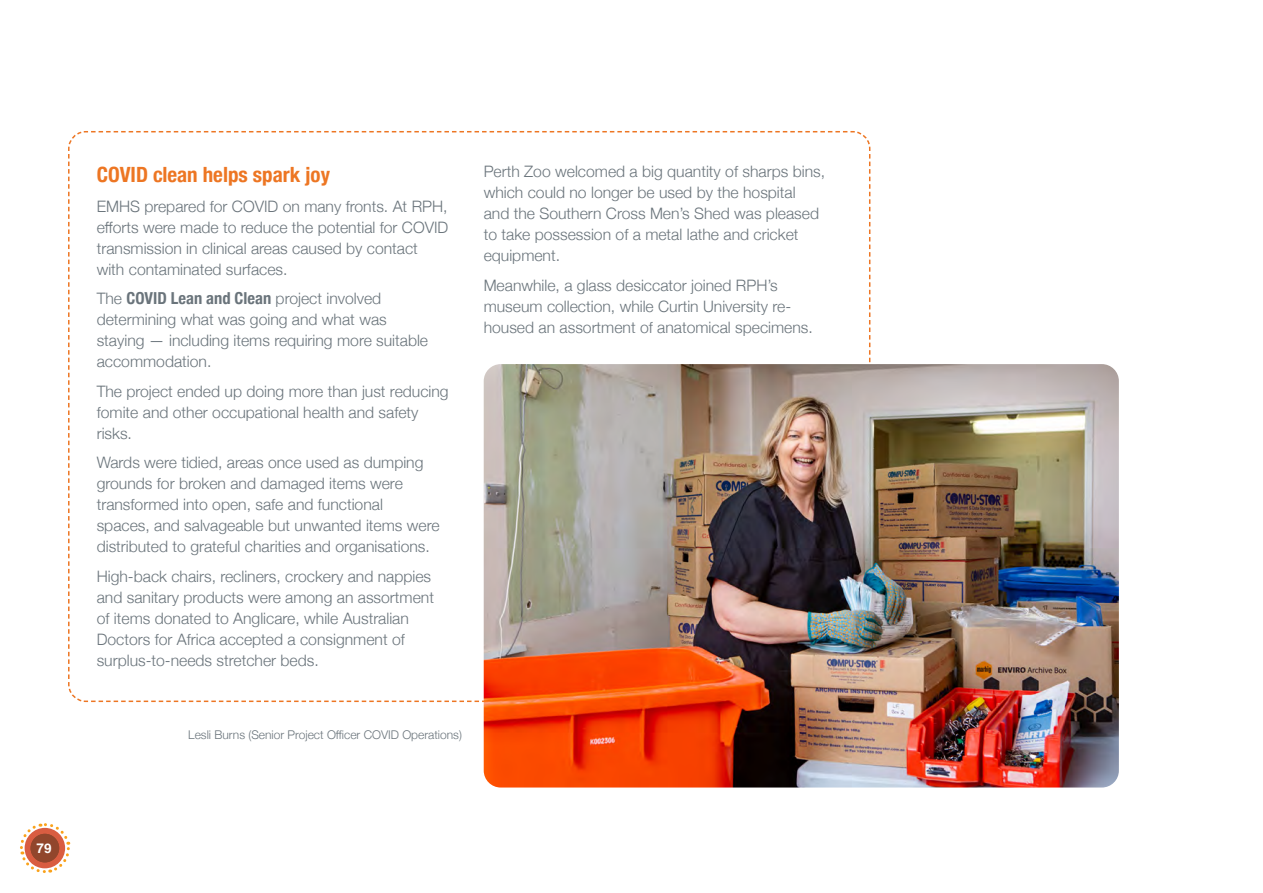
<style>
.page{position:relative;width:1263px;height:893px;background:#fff}
.page>*{position:absolute;margin:0;border:0;box-sizing:border-box;transform-origin:0 0}
.t1{font:700 condensed 21px "Helvetica Neue";color:#ed7623}
.t2{font:300 15.75px/21px "Helvetica Neue";color:#6a747b}
.t3{font:700 13.5px "Helvetica";color:#fff}
.t4{font:300 12px "Helvetica Neue";color:#6a747b}
.s1{font-weight:700;font-stretch:condensed;font-size:16.5px}
</style>
<div class="page">
<svg style="left:68px;top:131px;width:803px;height:572px"></svg>
<img style="left:484px;top:364px;width:635px;height:423px">
<svg style="left:20px;top:823px;width:51px;height:50px"></svg>
<div style="left:31px;top:834px;width:28px;height:28px;background:#91462c;border-radius:50%"></div>
<p class="t3" style="left:37px;top:840px;width:18px">79<sup>79</sup></p>
<h1 class="t1" style="left:97px;top:157px;width:235px">COVID clean helps spark joy</h1>
<p class="t2" style="left:97px;top:194px;width:353px">EMHS prepared for COVID on many fronts. At RPH, efforts were made to reduce the potential for COVID transmission in clinical areas caused by contact with contaminated surfaces.</p>
<p class="t2" style="left:97px;top:287px;width:333px">The <span class="s1">COVID Lean and Clean</span> project involved determining what was going and what was staying — including items requiring more suitable accommodation.</p>
<p class="t2" style="left:97px;top:379px;width:353px">The project ended up doing more than just reducing fomite and other occupational health and safety risks.</p>
<p class="t2" style="left:97px;top:451px;width:344px">Wards were tidied, areas once used as dumping grounds for broken and damaged items were transformed into open, safe and functional spaces, and salvageable but unwanted items were distributed to grateful charities and organisations.</p>
<p class="t2" style="left:97px;top:564px;width:339px">High-back chairs, recliners, crockery and nappies and sanitary products were among an assortment of items donated to Anglicare, while Australian Doctors for Africa accepted a consignment of surplus-to-needs stretcher beds.</p>
<p class="t2" style="left:484px;top:160px;width:343px">Perth Zoo welcomed a big quantity of sharps bins, which could no longer be used by the hospital and the Southern Cross Men’s Shed was pleased to take possession of a metal lathe and cricket equipment.</p>
<p class="t2" style="left:484px;top:273px;width:331px">Meanwhile, a glass desiccator joined RPH’s museum collection, while Curtin University re&shy;housed an assortment of anatomical specimens.</p>
<p class="t4" style="left:188px;top:725px;width:275px">Lesli Burns (Senior Project Officer COVID Operations)</p>
</div>
